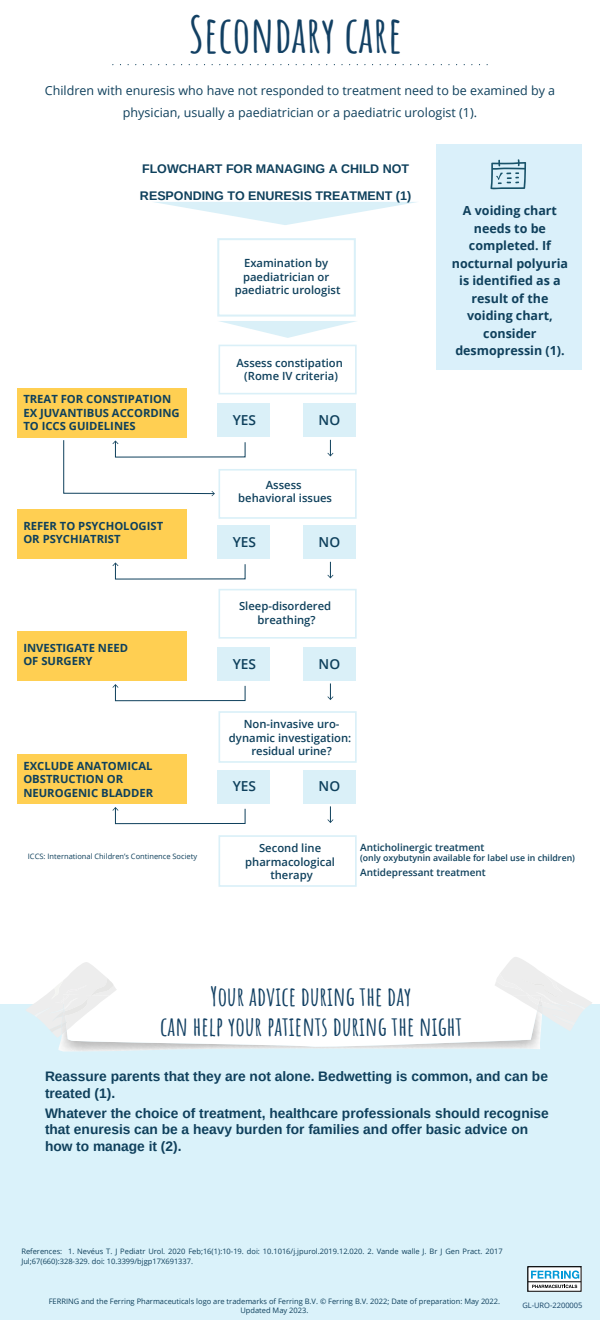
<style>
.page{position:relative;width:600px;height:1320px;background:#fff}
.page>*{position:absolute;margin:0;border:0;box-sizing:border-box;transform-origin:0 0}
.t1{font:700 50px "Amatic SC";color:#124063}
.t2{font:700 26.25px/30px "Amatic SC";color:#124063;text-align:center}
.t3{font:700 13.75px/16.5px "Arimo";color:#0f405c}
.t4{font:600 13.75px "Open Sans";color:#0e405c}
.t5{font:12.5px/22.5px "Open Sans";color:#0f405c;text-align:center}
.t6{font:700 12.5px/17.5px "Open Sans";color:#0f405c;text-align:center}
.t7{font:700 12.5px/26.2px "Arimo";color:#0e405c}
.t8{font:600 11.25px/13.5px "Open Sans";color:#0e405c;text-align:center}
.t9{font:700 11.25px/13.5px "Open Sans";color:#0e405c}
.t10{font:600 10px "Open Sans";color:#0e405c}
.t11{font:600 8.75px "Open Sans";color:#0e405c}
.t12{font:7.5px/10px "Open Sans";color:#0f405c}
.t13{font:7.5px "Open Sans";color:#124063}
</style>
<div class="page">
<div style="left:0;top:1004px;width:600px;height:316px;background:#daf2fa"></div>
<svg style="left:120px;top:64px;width:368px;height:1px"></svg>
<svg style="left:63px;top:440px;width:183px;height:56px"></svg>
<svg style="left:154px;top:202px;width:263px;height:23px"></svg>
<svg style="left:219px;top:321px;width:138px;height:17px"></svg>
<div style="left:17px;top:388px;width:170px;height:49px;background:#ffcf52"></div>
<div style="left:17px;top:510px;width:170px;height:49px;background:#ffcf52"></div>
<div style="left:217px;top:238px;width:139px;height:79px;border:2px solid #daf0f8"></div>
<div style="left:219px;top:345px;width:138px;height:49px;border:2px solid #daf0f8"></div>
<div style="left:218px;top:403px;width:52px;height:34px;background:#daf0f8"></div>
<div style="left:303px;top:403px;width:53px;height:34px;background:#daf0f8"></div>
<svg style="left:327px;top:440px;width:6px;height:16px"></svg>
<svg style="left:112px;top:562px;width:134px;height:18px"></svg>
<div style="left:219px;top:469px;width:138px;height:50px;border:2px solid #daf0f8"></div>
<div style="left:218px;top:525px;width:52px;height:34px;background:#daf0f8"></div>
<div style="left:303px;top:525px;width:53px;height:34px;background:#daf0f8"></div>
<svg style="left:327px;top:562px;width:6px;height:16px"></svg>
<div style="left:17px;top:631px;width:170px;height:49px;background:#ffcf52"></div>
<svg style="left:112px;top:684px;width:134px;height:17px"></svg>
<div style="left:219px;top:589px;width:138px;height:50px;border:2px solid #daf0f8"></div>
<div style="left:218px;top:647px;width:52px;height:34px;background:#daf0f8"></div>
<div style="left:303px;top:647px;width:53px;height:34px;background:#daf0f8"></div>
<svg style="left:327px;top:683px;width:6px;height:17px"></svg>
<div style="left:17px;top:754px;width:170px;height:49px;background:#ffcf52"></div>
<svg style="left:112px;top:807px;width:134px;height:17px"></svg>
<div style="left:218px;top:711px;width:139px;height:52px;border:2px solid #daf0f8"></div>
<div style="left:218px;top:835px;width:139px;height:52px;border:2px solid #daf0f8"></div>
<div style="left:218px;top:770px;width:52px;height:33px;background:#daf0f8"></div>
<div style="left:303px;top:770px;width:53px;height:33px;background:#daf0f8"></div>
<svg style="left:327px;top:806px;width:6px;height:17px"></svg>
<img style="left:58px;top:1048px;width:482px;height:4px">
<svg style="left:26px;top:957px;width:566px;height:91px"></svg>
<div style="left:528px;top:1267px;width:53px;height:24px;background:#fff"></div>
<div style="left:528px;top:1267px;width:53px;height:25px;border:1px solid #000"></div>
<svg style="left:528px;top:1266px;width:54px;height:22px"></svg>
<div style="left:437px;top:144px;width:145px;height:225px;background:#daf0fa"></div>
<svg style="left:490px;top:159px;width:36px;height:31px"></svg>
<h1 class="t1" style="left:189px;top:-3px;width:215px">Secondary care</h1>
<h3 class="t5" style="left:45px;top:78px;width:512px">Children with enuresis who have not responded to treatment need to be examined by a physician, usually a paediatrician or a paediatric urologist (1).</h3>
<h3 class="t7" style="left:140px;top:157px;width:273px">FLOWCHART FOR MANAGING A CHILD NOT<br>RESPONDING TO ENURESIS TREATMENT (1)</h3>
<h3 class="t9" style="left:23px;top:392px;width:158px">TREAT FOR CONSTIPATION<br>EX JUVANTIBUS ACCORDING<br>TO ICCS GUIDELINES</h3>
<h3 class="t9" style="left:23px;top:519px;width:141px">REFER TO PSYCHOLOGIST<br>OR PSYCHIATRIST</h3>
<h3 class="t9" style="left:23px;top:640px;width:106px">INVESTIGATE NEED<br>OF SURGERY</h3>
<h3 class="t9" style="left:23px;top:758px;width:131px">EXCLUDE ANATOMICAL<br>OBSTRUCTION OR<br>NEUROGENIC BLADDER</h3>
<h3 class="t8" style="left:235px;top:256px;width:107px">Examination by paediatrician or paediatric urologist</h3>
<h3 class="t8" style="left:236px;top:356px;width:108px">Assess constipation (Rome IV criteria)</h3>
<h3 class="t4" style="left:233px;top:410px;width:25px">YES</h3>
<h3 class="t4" style="left:319px;top:410px;width:23px">NO</h3>
<h3 class="t8" style="left:238px;top:477px;width:95px">Assess behavioral issues</h3>
<h3 class="t4" style="left:233px;top:532px;width:25px">YES</h3>
<h3 class="t4" style="left:319px;top:532px;width:23px">NO</h3>
<h3 class="t8" style="left:239px;top:599px;width:94px">Sleep-disordered breathing?</h3>
<h3 class="t4" style="left:233px;top:654px;width:25px">YES</h3>
<h3 class="t4" style="left:319px;top:654px;width:23px">NO</h3>
<h3 class="t8" style="left:229px;top:717px;width:124px">Non-invasive uro&shy;dynamic investigation: residual urine?</h3>
<h3 class="t4" style="left:233px;top:777px;width:25px">YES</h3>
<h3 class="t4" style="left:319px;top:777px;width:23px">NO</h3>
<h3 class="t6" style="left:452px;top:203px;width:118px">A voiding chart needs to be completed. If nocturnal polyuria is identified as a result of the voiding chart, consider desmopressin (1).</h3>
<p class="t12" style="left:28px;top:851px;width:171px">ICCS: International Children’s Continence Society</p>
<h3 class="t8" style="left:245px;top:841px;width:91px">Second line pharmacological therapy</h3>
<h3 class="t10" style="left:360px;top:840px;width:126px">Anticholinergic treatment</h3>
<p class="t11" style="left:360px;top:852px;width:216px">(only oxybutynin available for label use in children)</p>
<h3 class="t10" style="left:360px;top:866px;width:127px">Antidepressant treatment</h3>
<h2 class="t2" style="left:160px;top:980px;width:304px">Your advice during the day<br>can help your patients during the night</h2>
<h3 class="t3" style="left:45px;top:1069px;width:505px">Reassure parents that they are not alone. Bedwetting is common, and can be treated (1).</h3>
<h3 class="t3" style="left:45px;top:1105px;width:505px">Whatever the choice of treatment, healthcare professionals should recognise that enuresis can be a heavy burden for families and offer basic advice on how to manage it (2).</h3>
<p class="t12" style="left:21px;top:1247px;width:483px">References: 1. Nevéus T. J Pediatr Urol. 2020 Feb;16(1):10-19. doi: 10.1016/j.jpurol.2019.12.020. 2. Vande walle J. Br J Gen Pract. 2017<br>Jul;67(660):328-329. doi: 10.3399/bjgp17X691337.</p>
<p class="t12" style="left:49px;top:1297px;width:453px;line-height:9px;text-align:center">FERRING and the Ferring Pharmaceuticals logo are trademarks of Ferring B.V. © Ferring B.V. 2022; Date of preparation: May 2022.<br>Updated May 2023.</p>
<p class="t13" style="left:522px;top:1301px;width:62px">GL-URO-2200005</p>
</div>
